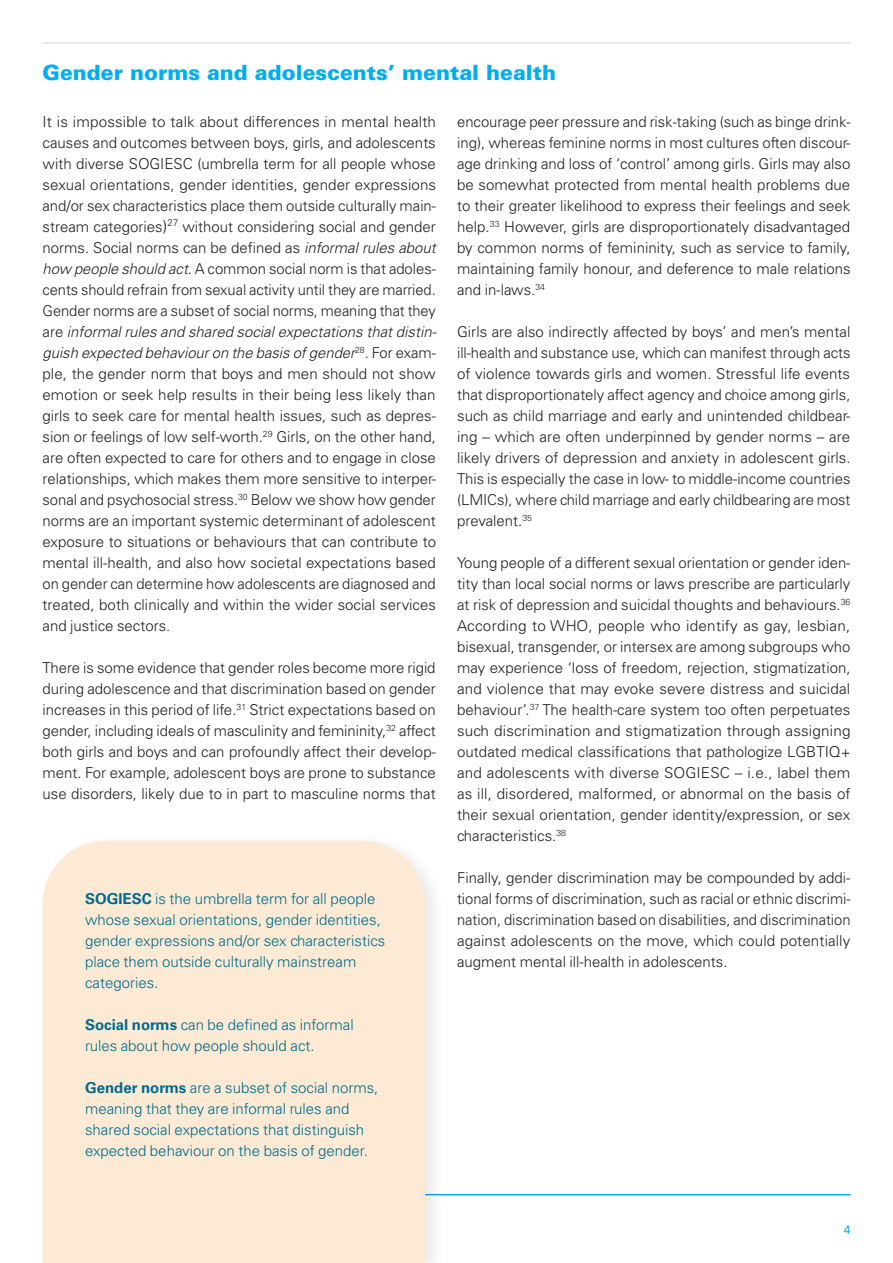
<style>
.page{position:relative;width:893px;height:1263px;background:#fff}
.page>*{position:absolute;margin:0;border:0;box-sizing:border-box;transform-origin:0 0}
.First_para{font:900 21px "Univers";color:#00aeef}
.Txt{font:300 15px/21px "Univers";color:#231f20;text-align:justify}
.Txt-2{font:300 15px/21px "Univers";color:#006b8c}
.t1{font:12px "Univers";color:#00aeef}
.s1{font-size:16.5px}
.s2{font-style:italic}
.s3{font-weight:700}
</style>
<div class="page">
<hr style="left:425px;top:1194px;width:425px;height:1px;background:#00aeef">
<hr style="left:43px;top:43px;width:808px;height:1px;background:#d1d2d4">
<div style="left:36px;top:830px;width:410px;height:433px;background:#231f20;opacity:.5"></div>
<div style="left:43px;top:841px;width:382px;height:422px;background:#fcead5"></div>
<p class="First_para" style="left:43px;top:60px;width:515px">Gender norms and adolescents’ mental health</p>
<p class="Txt" style="left:43px;top:111px;width:396px">It is impossible to talk about differences in mental health causes and outcomes between boys, girls, and adolescents with diverse SOGIESC (umbrella term for all people whose sexual orientations, gender identities, gender expressions and/or sex characteristics place them outside culturally main&shy;stream categories<span class="s1">)</span><sup>27</sup> without considering social and gender norms. Social norms can be defined as <span class="s2">informal rules about how people should act</span>. A common social norm is that adoles&shy;cents should refrain from sexual activity until they are married.<br>Gender norms are a subset of social norms, meaning that they are <span class="s2">informal rules and shared social expectations that distin&shy;guish expected behaviour on the basis of gender</span><sup>28</sup>. For exam&shy;ple, the gender norm that boys and men should not show emotion or seek help results in their being less likely than girls to seek care for mental health issues, such as depres&shy;sion or feelings of low self-worth.<sup>29</sup> Girls, on the other hand, are often expected to care for others and to engage in close relationships, which makes them more sensitive to interper&shy;sonal and psychosocial stress.<sup>30</sup> Below we show how gender norms are an important systemic determinant of adolescent exposure to situations or behaviours that can contribute to mental ill-health, and also how societal expectations based on gender can determine how adolescents are diagnosed and treated, both clinically and within the wider social services and justice sectors.</p>
<p class="Txt" style="left:43px;top:657px;width:395px">There is some evidence that gender roles become more rigid during adolescence and that discrimination based on gender increases in this period of life.<sup>31</sup> Strict expectations based on gender, including ideals of masculinity and femininity,<sup>32</sup> affect both girls and boys and can profoundly affect their develop&shy;ment. For example, adolescent boys are prone to substance use disorders, likely due to in part to masculine norms that</p>
<p class="Txt" style="left:457px;top:111px;width:395px">encourage peer pressure and risk-taking (such as binge drink&shy;ing), whereas feminine norms in most cultures often discour&shy;age drinking and loss of ‘control’ among girls. Girls may also be somewhat protected from mental health problems due to their greater likelihood to express their feelings and seek help.<sup>33</sup> However, girls are disproportionately disadvantaged by common norms of femininity, such as service to family, maintaining family honour, and deference to male relations and in-laws.<sup>34</sup></p>
<p class="Txt" style="left:457px;top:321px;width:395px">Girls are also indirectly affected by boys’ and men’s mental ill-health and substance use, which can manifest through acts of violence towards girls and women. Stressful life events that disproportionately affect agency and choice among girls, such as child marriage and early and unintended childbear&shy;ing – which are often underpinned by gender norms – are likely drivers of depression and anxiety in adolescent girls.<br>This is especially the case in low- to middle-income countries (LMICs), where child marriage and early childbearing are most prevalent.<sup>35</sup></p>
<p class="Txt" style="left:457px;top:552px;width:395px">Young people of a different sexual orientation or gender iden&shy;tity than local social norms or laws prescribe are particularly at risk of depression and suicidal thoughts and behaviours.<sup>36<br></sup>According to WHO, people who identify as gay, lesbian, bisexual, transgender, or intersex are among subgroups who may experience ‘loss of freedom, rejection, stigmatization, and violence that may evoke severe distress and suicidal behaviour’.<sup>37</sup> The health-care system too often perpetuates such discrimination and stigmatization through assigning outdated medical classifications that pathologize LGBTIQ+ and adolescents with diverse SOGIESC – i.e., label them as ill, disordered, malformed, or abnormal on the basis of their sexual orientation, gender identity/expression, or sex characteristics.<sup>38</sup></p>
<p class="Txt" style="left:457px;top:867px;width:395px">Finally, gender discrimination may be compounded by addi&shy;tional forms of discrimination, such as racial or ethnic discrimi&shy;nation, discrimination based on disabilities, and discrimination against adolescents on the move, which could potentially augment mental ill-health in adolescents.</p>
<p class="Txt-2" style="left:85px;top:888px;width:302px"><span class="s3">SOGIESC</span> is the umbrella term for all people whose sexual orientations, gender identities, gender expressions and/or sex characteristics place them outside culturally mainstream categories.</p>
<p class="Txt-2" style="left:85px;top:1014px;width:270px"><span class="s3">Social norms</span> can be defined as informal rules about how people should act.</p>
<p class="Txt-2" style="left:85px;top:1077px;width:295px"><span class="s3">Gender norms</span> are a subset of social norms, meaning that they are informal rules and shared social expectations that distinguish expected behaviour on the basis of gender.</p>
<p class="t1" style="left:844px;top:1222px;width:8px">4</p>
</div>
